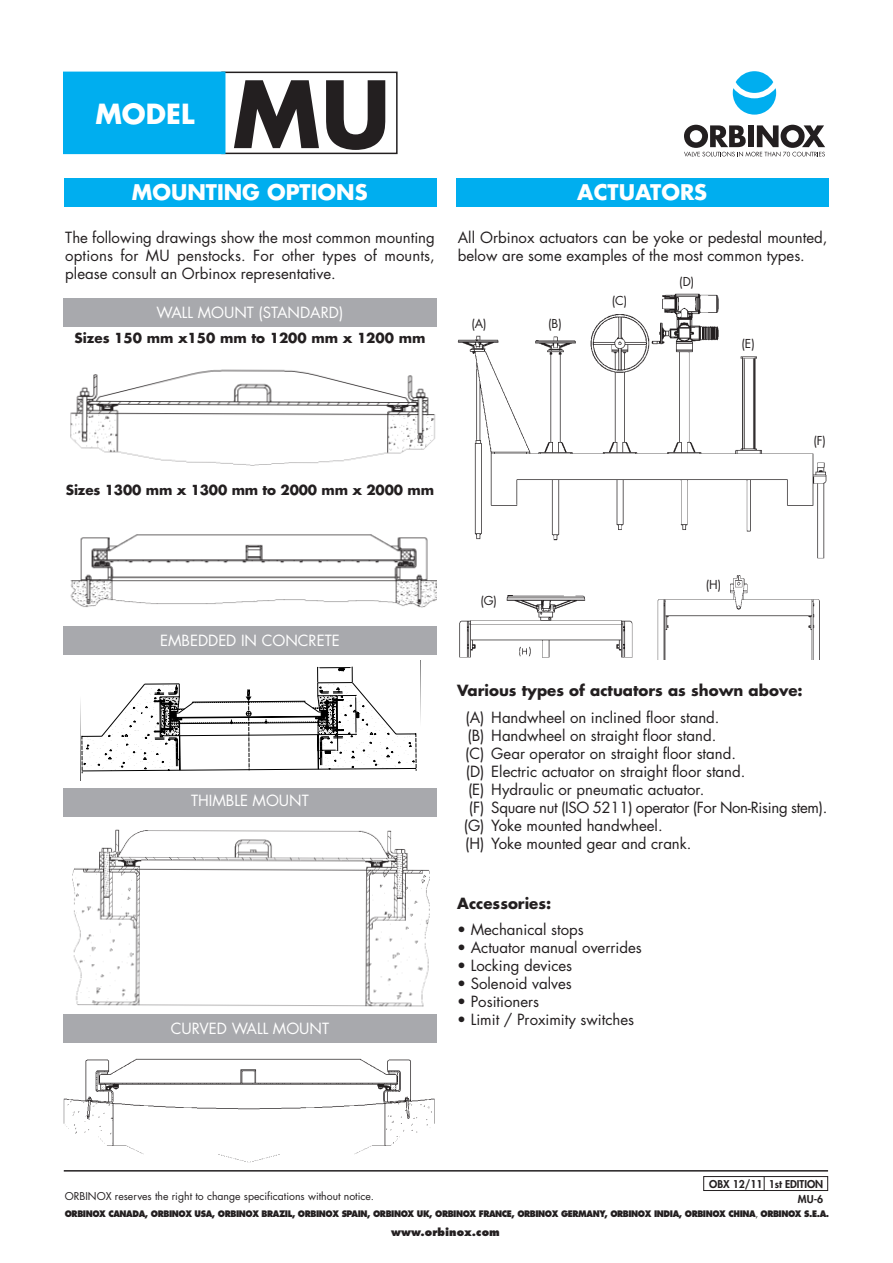
<style>
.page{position:relative;width:893px;height:1263px;background:#fff}
.page>*{position:absolute;margin:0;border:0;box-sizing:border-box;transform-origin:0 0}
.t1{font:700 90px "Futura";color:#231f20}
.t2{font:700 27px "Futura";color:#fff}
.t3{font:700 21px "Futura";color:#fff}
.t4{font:15px/18px "Futura";color:#231f20;text-align:justify}
.t5{font:15px "Futura";color:#fff}
.t6{font:15px "Futura";letter-spacing:-.02em;color:#231f20}
.t7{font:700 15px "Futura";color:#231f20}
.t8{font:700 13.5px "Futura";letter-spacing:-.01em;color:#231f20}
.t9{font:12px "Futura";color:#231f20}
.t10{font:10.5px "Futura";color:#231f20}
.t11{font:800 10.5px/15px "Futura";color:#231f20;text-align:right}
.t12{font:800 10.5px "Futura";color:#231f20}
.t13{font:800 8.7px "Futura";letter-spacing:-.05em;color:#231f20;scale:.92 1}
.s1{font-weight:400}
</style>
<div class="page">
<div style="left:221px;top:72px;width:177px;height:82px;border:2px solid #231f20"></div>
<div style="left:65px;top:73px;width:159px;height:80px;background:#00aeef"></div>
<div style="left:63px;top:72px;width:162px;height:82px;border:2px solid #00aeef"></div>
<hr style="left:64px;top:1170px;width:764px;height:1px;background:#231f20">
<div style="left:703px;top:1176px;width:125px;height:15px;border:1px solid #231f20"></div>
<svg style="left:764px;top:1176px;width:1px;height:14px"></svg>
<div style="left:736px;top:71px;width:37px;height:22px;background:#00aeef;border-radius:50%"></div>
<svg style="left:733px;top:88px;width:43px;height:27px"></svg>
<svg style="left:684px;top:125px;width:141px;height:32px"></svg>
<div style="left:64px;top:179px;width:372px;height:28px;background:#00aeef"></div>
<div style="left:456px;top:179px;width:373px;height:28px;background:#00aeef"></div>
<img style="left:70px;top:369px;width:366px;height:97px">
<img style="left:70px;top:534px;width:366px;height:74px">
<img style="left:63px;top:1058px;width:372px;height:105px">
<div style="left:63px;top:1014px;width:373px;height:28px;background:#a8a9ad"></div>
<img style="left:72px;top:829px;width:358px;height:178px">
<div style="left:63px;top:788px;width:373px;height:28px;background:#a8a9ad"></div>
<div style="left:63px;top:298px;width:373px;height:28px;background:#a8a9ad"></div>
<img style="left:459px;top:595px;width:174px;height:63px">
<img style="left:657px;top:575px;width:163px;height:84px">
<img style="left:457px;top:293px;width:370px;height:266px">
<svg style="left:81px;top:661px;width:340px;height:113px"></svg>
<div style="left:63px;top:626px;width:373px;height:29px;background:#a8a9ad"></div>
<h2 class="t2" style="left:95px;top:101px;width:100px">MODEL</h2>
<h1 class="t1" style="left:232px;top:73px;width:160px">MU</h1>
<h3 class="t3" style="left:132px;top:183px;width:237px">MOUNTING OPTIONS</h3>
<h3 class="t3" style="left:577px;top:183px;width:131px">ACTUATORS</h3>
<p class="t4" style="left:65px;top:230px;width:371px">The following drawings show the most common mounting options for MU penstocks. For other types of mounts, please consult an Orbinox representative.</p>
<p class="t4" style="left:458px;top:230px;width:371px">All Orbinox actuators can be yoke or pedestal mounted, below are some examples of the most common types.</p>
<p class="t9" style="left:679px;top:276px;width:17px">(D)</p>
<p class="t5" style="left:157px;top:306px;width:188px">WALL MOUNT (STANDARD)</p>
<p class="t8" style="left:75px;top:331px;width:352px">Sizes 150 mm x150 mm to 1200 mm x 1200 mm</p>
<p class="t9" style="left:471px;top:318px;width:17px">(A)</p>
<p class="t9" style="left:548px;top:318px;width:15px">(B)</p>
<p class="t9" style="left:612px;top:295px;width:17px">(C)</p>
<p class="t9" style="left:741px;top:338px;width:15px">(E)</p>
<p class="t8" style="left:66px;top:484px;width:370px">Sizes 1300 mm x 1300 mm to 2000 mm x 2000 mm</p>
<p class="t9" style="left:813px;top:435px;width:14px">(F)</p>
<p class="t5" style="left:160px;top:634px;width:181px">EMBEDDED IN CONCRETE</p>
<p class="t5" style="left:191px;top:794px;width:119px">THIMBLE MOUNT</p>
<p class="t5" style="left:171px;top:1021px;width:160px">CURVED WALL MOUNT</p>
<p class="t9" style="left:480px;top:595px;width:18px">(G)</p>
<p class="t9" style="left:706px;top:579px;width:17px">(H)</p>
<p class="t7" style="left:457px;top:684px;width:347px">Various types of actuators as shown above:</p>
<p class="t4" style="left:465px;top:709px;width:255px">(A) Handwheel on inclined floor stand.</p>
<p class="t4" style="left:467px;top:727px;width:250px">(B) Handwheel on straight floor stand.</p>
<p class="t4" style="left:465px;top:745px;width:272px">(C) Gear operator on straight floor stand.</p>
<p class="t4" style="left:466px;top:763px;width:281px">(D) Electric actuator on straight floor stand.</p>
<p class="t4" style="left:468px;top:781px;width:238px">(E) Hydraulic or pneumatic actuator.</p>
<p class="t6" style="left:469px;top:800px;width:360px">(F) Square nut (ISO 5211) operator (For Non-Rising stem).</p>
<p class="t4" style="left:464px;top:817px;width:200px">(G) Yoke mounted handwheel.</p>
<p class="t4" style="left:465px;top:835px;width:228px">(H) Yoke mounted gear and crank.</p>
<p class="t7" style="left:457px;top:896px;width:95px">Accessories:</p>
<p class="t4" style="left:457px;top:921px;width:128px">• Mechanical stops</p>
<p class="t4" style="left:457px;top:939px;width:186px">• Actuator manual overrides</p>
<p class="t4" style="left:457px;top:957px;width:116px">• Locking devices</p>
<p class="t4" style="left:457px;top:975px;width:116px">• Solenoid valves</p>
<p class="t4" style="left:457px;top:993px;width:83px">• Positioners</p>
<p class="t4" style="left:457px;top:1011px;width:178px">• Limit / Proximity switches</p>
<p class="t11" style="left:709px;top:1177px;width:115px">OBX 12/11 1st EDITION<br>MU-6</p>
<p class="t13" style="left:65px;top:1210px;width:832px">ORBINOX CANADA, ORBINOX USA, ORBINOX BRAZIL, ORBINOX SPAIN, ORBINOX UK, ORBINOX FRANCE, ORBINOX GERMANY, ORBINOX INDIA, ORBINOX CHINA<span class="s1">,</span> ORBINOX S.E.A.</p>
<p class="t12" style="left:391px;top:1227px;width:110px">www.orbinox.com</p>
<p class="t10" style="left:65px;top:1192px;width:311px">ORBINOX reserves the right to change specifications without notice.</p>
</div>
